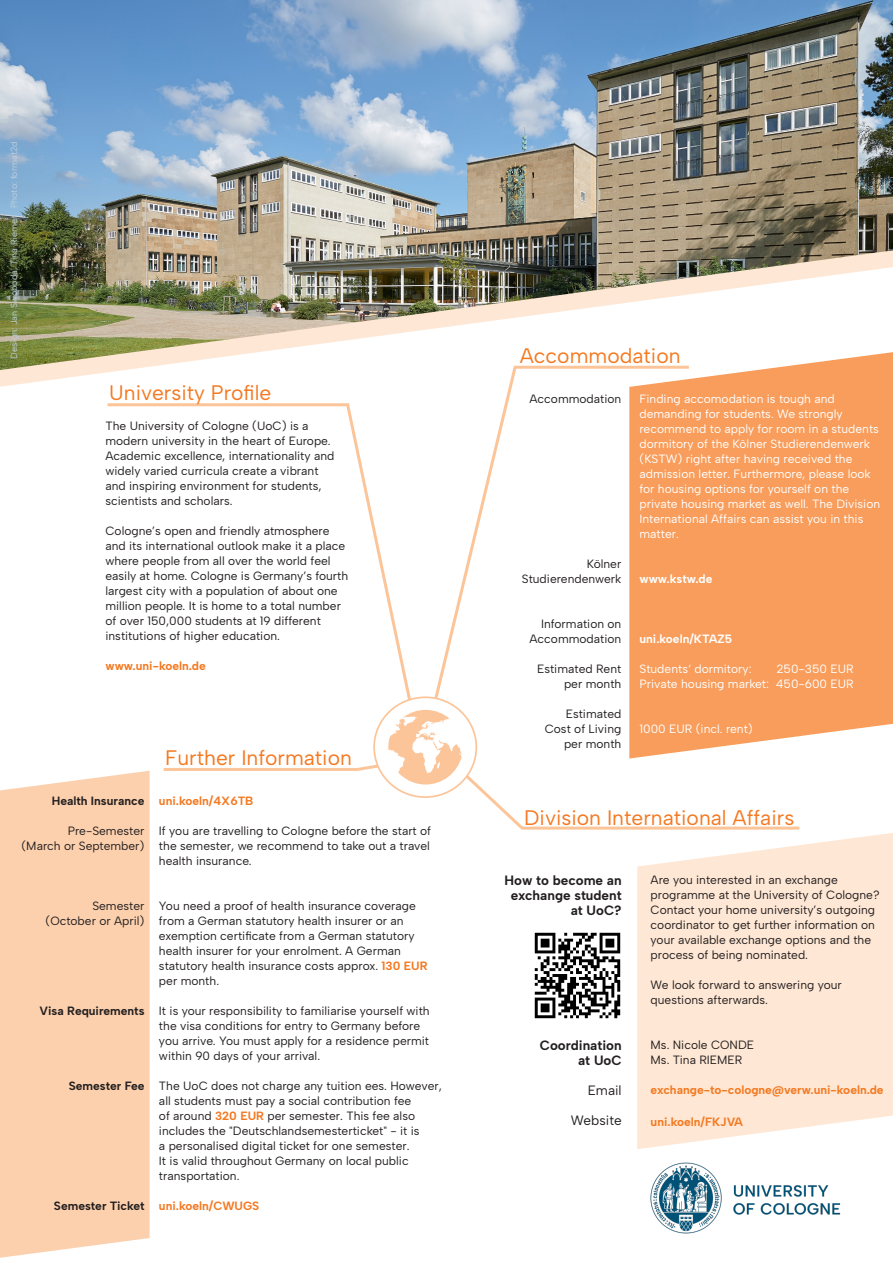
<style>
.page{position:relative;width:893px;height:1263px;background:#fff}
.page>*{position:absolute;margin:0;border:0;box-sizing:border-box;transform-origin:0 0}
.t1{font:21px "Albert Sans";color:#f47921}
.t2{font:700 13.5px/15px "Albert Sans";color:#231f20;text-align:center}
.t3{font:13.5px "Albert Sans";color:#231f20}
.t4{font:12px/15px "Albert Sans";color:#231f20}
.t5{font:12px/15px "Albert Sans";color:#fff}
.t6{font:700 12px "Albert Sans";color:#f47921}
.t7{font:700 12px "Albert Sans";color:#231f20}
.t8{font:700 12px "Albert Sans";color:#fff}
.t9{font:9px "Albert Sans";color:#bdcfdd}
.s1{font-weight:700;color:#f47921}
</style>
<div class="page">
<img style="left:650px;top:1162px;width:191px;height:72px">
<svg style="left:629px;top:387px;width:264px;height:371px;background:#f8a466"></svg>
<div style="left:0;top:771px;width:150px;height:487px;background:#fcd0ad"></div>
<svg style="left:637px;top:833px;width:256px;height:316px;background:#fee9d8"></svg>
<img style="left:0;top:0;width:893px;height:250px">
<hr style="left:521px;top:827px;width:278px;height:3px;background:#fcc599">
<img style="left:0;top:250px;width:893px;height:137px">
<hr style="left:108px;top:403px;width:241px;height:3px;background:#fcc599">
<hr style="left:164px;top:768px;width:194px;height:3px;background:#fcc599">
<svg style="left:344px;top:362px;width:182px;height:468px"></svg>
<img style="left:534px;top:932px;width:87px;height:87px">
<p class="t9" style="left:8px;top:359px;width:219px;rotate:-90deg">Design: Jan Swoboda, Tina Riemer Photo: format2d</p>
<p class="t1" style="left:109px;top:380px;width:164px">University Profile</p>
<p class="t4" style="left:105px;top:418px;width:230px">The University of Cologne (UoC) is a modern university in the heart of Europe.<br>Academic excellence, internationality and widely varied curricula create a vibrant and inspiring environment for students, scientists and scholars.</p>
<p class="t4" style="left:105px;top:523px;width:244px">Cologne’s open and friendly atmosphere and its international outlook make it a place where people from all over the world feel easily at home. Cologne is Germany’s fourth largest city with a population of about one million people. It is home to a total number of over 150,000 students at 19 different institutions of higher education.</p>
<p class="t6" style="left:105px;top:659px;width:102px">www.uni-koeln.de</p>
<p class="t1" style="left:165px;top:745px;width:188px">Further Information</p>
<p class="t7" style="left:52px;top:793px;width:94px">Health Insurance</p>
<p class="t4" style="left:68px;top:823px;width:78px">Pre-Semester</p>
<p class="t4" style="left:21px;top:838px;width:125px">(March or September)</p>
<p class="t4" style="left:92px;top:898px;width:54px">Semester</p>
<p class="t4" style="left:46px;top:913px;width:100px">(October or April)</p>
<p class="t7" style="left:39px;top:1003px;width:107px">Visa Requirements</p>
<p class="t7" style="left:69px;top:1078px;width:77px">Semester Fee</p>
<p class="t7" style="left:54px;top:1198px;width:92px">Semester Ticket</p>
<p class="t6" style="left:159px;top:793px;width:96px">uni.koeln/4X6TB</p>
<p class="t4" style="left:159px;top:823px;width:274px;text-align:justify">If you are travelling to Cologne before the start of the semester, we recommend to take out a travel health insurance.</p>
<p class="t4" style="left:159px;top:898px;width:270px">You need a proof of health insurance coverage from a German statutory health insurer or an exemption certificate from a German statutory health insurer for your enrolment. A German statutory health insurance costs approx. <span class="s1">130 EUR </span>per month.</p>
<p class="t4" style="left:159px;top:1003px;width:272px">It is your responsibility to familiarise yourself with the visa conditions for entry to Germany before you arrive. You must apply for a residence permit within 90 days of your arrival.</p>
<p class="t4" style="left:159px;top:1078px;width:284px">The UoC does not charge any tuition ees. However, all students must pay a social contribution fee<br>of around <span class="s1">320 EUR</span> per semester. This fee also includes the "Deutschlandsemesterticket" - it is<br>a personalised digital ticket for one semester.<br>It is valid throughout Germany on local public transportation.</p>
<p class="t6" style="left:159px;top:1198px;width:102px">uni.koeln/CWUGS</p>
<p class="t1" style="left:520px;top:343px;width:162px">Accommodation</p>
<p class="t4" style="left:529px;top:391px;width:93px">Accommodation</p>
<p class="t4" style="left:587px;top:556px;width:36px">Kölner</p>
<p class="t4" style="left:522px;top:571px;width:101px">Studierendenwerk</p>
<p class="t4" style="left:541px;top:616px;width:82px">Information on</p>
<p class="t4" style="left:529px;top:631px;width:93px">Accommodation</p>
<p class="t4" style="left:537px;top:661px;width:86px;text-align:right">Estimated Rent per month</p>
<p class="t4" style="left:566px;top:706px;width:57px">Estimated</p>
<p class="t4" style="left:545px;top:721px;width:78px">Cost of Living</p>
<p class="t4" style="left:564px;top:736px;width:59px">per month</p>
<p class="t5" style="left:639px;top:391px;width:242px">Finding accomodation is tough and demanding for students. We strongly recommend to apply for room in a students dormitory of the Kölner Studierendenwerk (KSTW) right after having received the admission letter. Furthermore, please look for housing options for yourself on the private housing market as well. The Division International Affairs can assist you in this matter.</p>
<p class="t8" style="left:639px;top:571px;width:74px">www.kstw.de</p>
<p class="t8" style="left:639px;top:631px;width:94px">uni.koeln/KTAZ5</p>
<p class="t5" style="left:639px;top:661px;width:114px">Students‘ dormitory:</p>
<p class="t5" style="left:639px;top:661px;width:216px;text-align:right">250-350 EUR<br>Private housing market: 450-600 EUR</p>
<p class="t5" style="left:639px;top:721px;width:115px">1000 EUR (incl. rent)</p>
<p class="t1" style="left:524px;top:805px;width:272px">Division International Affairs</p>
<p class="t2" style="left:505px;top:873px;width:119px">How to become an exchange student</p>
<p class="t2" style="left:571px;top:903px;width:52px">at UoC?</p>
<p class="t2" style="left:540px;top:1038px;width:83px">Coordination</p>
<p class="t2" style="left:578px;top:1053px;width:45px">at UoC</p>
<p class="t3" style="left:588px;top:1082px;width:36px">Email</p>
<p class="t3" style="left:571px;top:1112px;width:52px">Website</p>
<p class="t4" style="left:651px;top:872px;width:189px">Are you interested in an exchange</p>
<p class="t4" style="left:651px;top:887px;width:231px">programme at the University of Cologne?</p>
<p class="t4" style="left:651px;top:902px;width:226px">Contact your home university’s outgoing coordinator to get further information on your available exchange options and the process of being nominated.</p>
<p class="t4" style="left:651px;top:977px;width:193px">We look forward to answering your</p>
<p class="t4" style="left:651px;top:992px;width:119px">questions afterwards.</p>
<p class="t4" style="left:651px;top:1037px;width:105px">Ms. Nicole CONDE</p>
<p class="t4" style="left:651px;top:1052px;width:93px">Ms. Tina RIEMER</p>
<p class="t6" style="left:651px;top:1082px;width:235px">exchange-to-cologne@verw.uni-koeln.de</p>
<p class="t6" style="left:651px;top:1114px;width:94px">uni.koeln/FKJVA</p>
</div>
